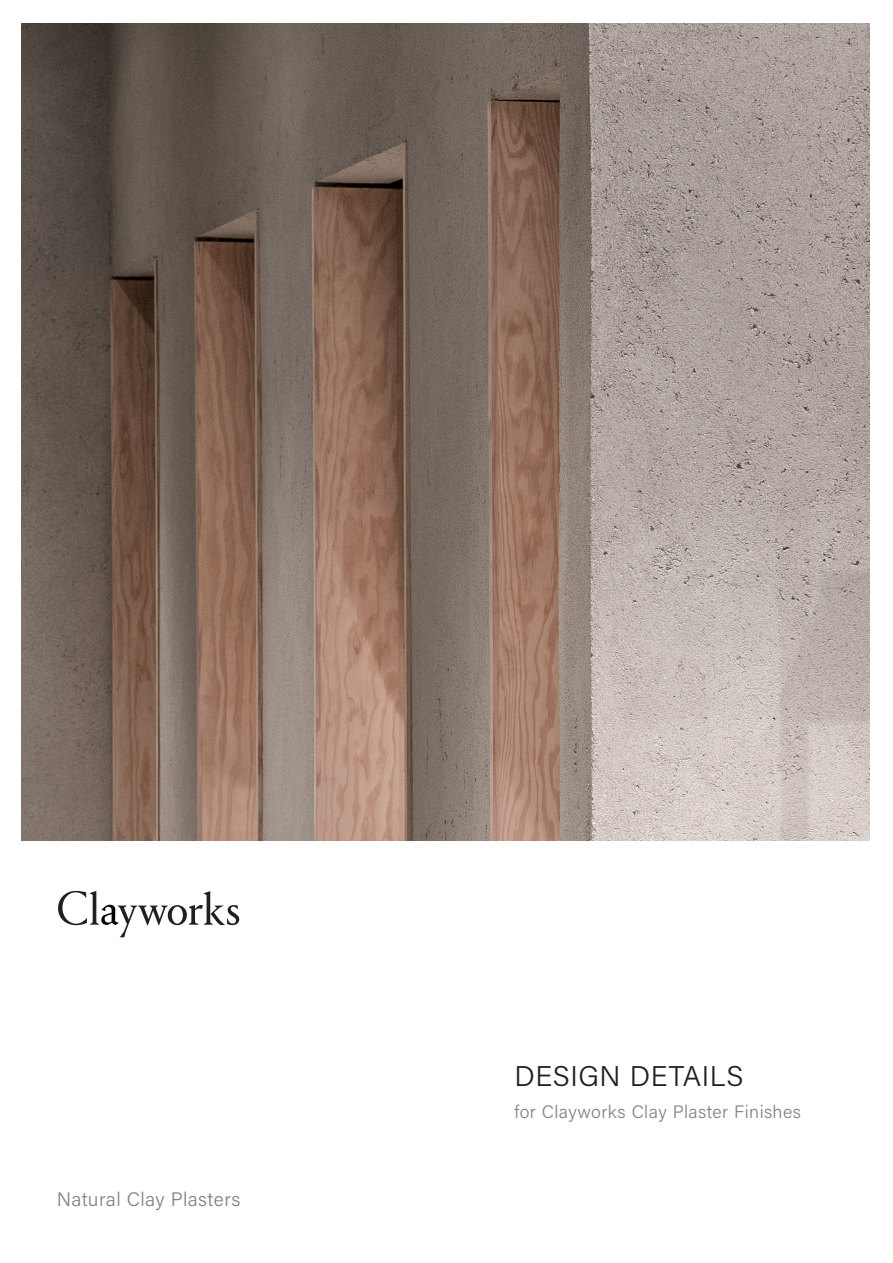
<style>
.page{position:relative;width:893px;height:1263px;background:#fff}
.page>*{position:absolute;margin:0;border:0;box-sizing:border-box;transform-origin:0 0}
.t1{font:300 28.5px "Acumin Pro";letter-spacing:.02em;color:#231f20}
.t2{font:300 19.5px "Acumin Pro";letter-spacing:.02em;color:#808285}
.t3{font:300 18px "Acumin Pro";letter-spacing:.025em;color:#808285}
</style>
<div class="page">
<img style="left:21px;top:23px;width:849px;height:818px">
<svg style="left:58px;top:891px;width:181px;height:46px"></svg>
<p class="t2" style="left:57px;top:1185px;width:185px">Natural Clay Plasters</p>
<p class="t1" style="left:514px;top:1056px;width:230px">DESIGN DETAILS</p>
<p class="t3" style="left:514px;top:1100px;width:288px">for Clayworks Clay Plaster Finishes</p>
</div>
